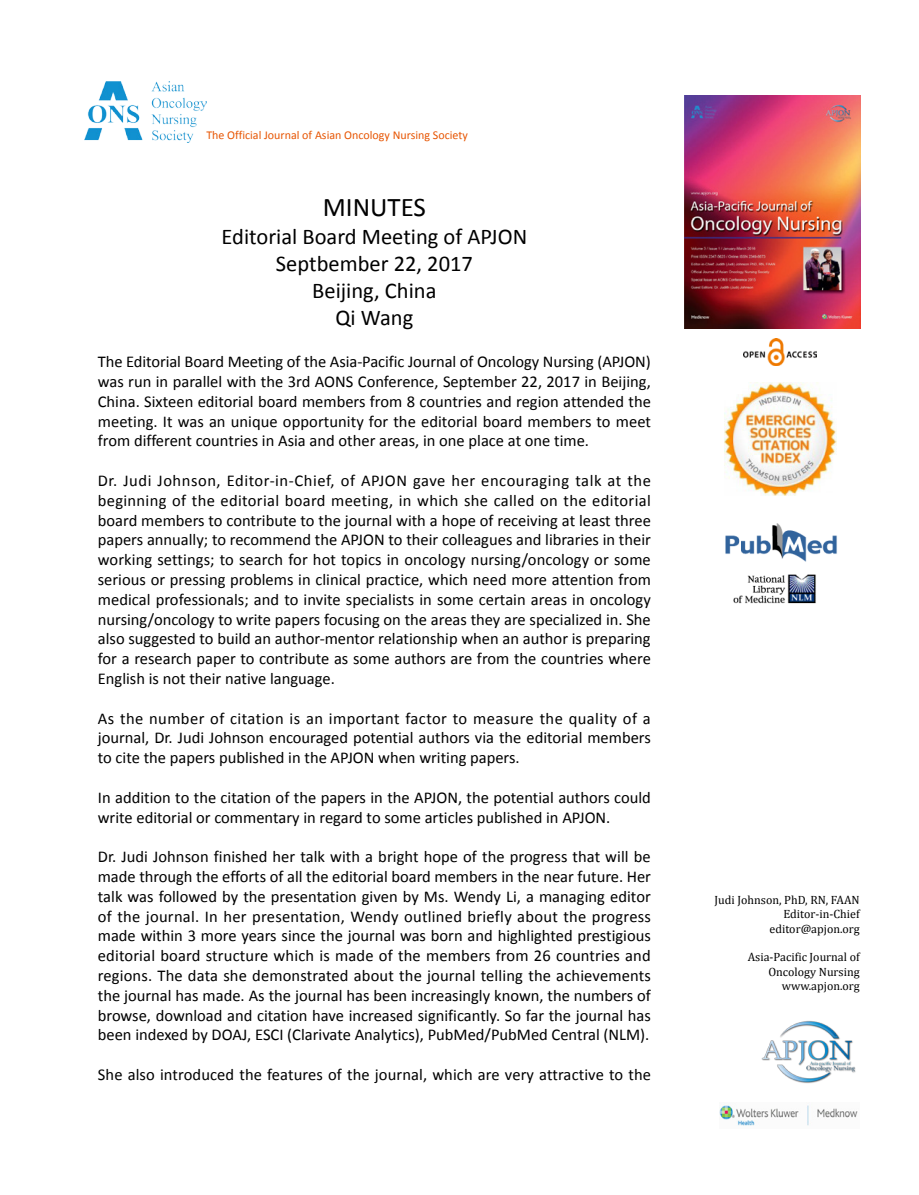
<style>
.page{position:relative;width:919px;height:1195px;background:#fff}
.page>*{position:absolute;margin:0;border:0;box-sizing:border-box;transform-origin:0 0}
.t1{font:27px "Calibri";color:#000}
.t2{font:22.5px/27px "Calibri";color:#000;text-align:center}
.t3{font:16.5px/19.8px "Calibri";color:#000;text-align:justify}
.t4{font:12px/14.4px "Cambria";color:#000;text-align:right}
.t5{font:12px "Calibri";color:#e75503}
</style>
<div class="page">
<img style="left:684px;top:96px;width:176px;height:232px">
<img style="left:720px;top:1105px;width:138px;height:21px">
<img style="left:743px;top:339px;width:73px;height:26px">
<img style="left:724px;top:383px;width:112px;height:112px">
<img style="left:85px;top:81px;width:121px;height:62px">
<img style="left:761px;top:1021px;width:95px;height:63px">
<img style="left:725px;top:524px;width:112px;height:80px">
<p class="t5" style="left:206px;top:128px;width:263px">The Official Journal of Asian Oncology Nursing Society</p>
<h1 class="t1" style="left:323px;top:190px;width:105px">MINUTES</h1>
<h2 class="t2" style="left:221px;top:222px;width:307px">Editorial Board Meeting of APJON<br>Septbember 22, 2017<br>Beijing, China<br>Qi Wang</h2>
<p class="t3" style="left:98px;top:351px;width:554px">The Editorial Board Meeting of the Asia-Pacific Journal of Oncology Nursing (APJON) was run in parallel with the 3rd AONS Conference, September 22, 2017 in Beijing, China. Sixteen editorial board members from 8 countries and region attended the meeting. It was an unique opportunity for the editorial board members to meet from different countries in Asia and other areas, in one place at one time.</p>
<p class="t3" style="left:98px;top:470px;width:554px">Dr. Judi Johnson, Editor-in-Chief, of APJON gave her encouraging talk at the beginning of the editorial board meeting, in which she called on the editorial board members to contribute to the journal with a hope of receiving at least three papers annually; to recommend the APJON to their colleagues and libraries in their working settings; to search for hot topics in oncology nursing/oncology or some serious or pressing problems in clinical practice, which need more attention from medical professionals; and to invite specialists in some certain areas in oncology nursing/oncology to write papers focusing on the areas they are specialized in. She also suggested to build an author-mentor relationship when an author is preparing for a research paper to contribute as some authors are from the countries where English is not their native language.</p>
<p class="t3" style="left:98px;top:707px;width:554px">As the number of citation is an important factor to measure the quality of a journal, Dr. Judi Johnson encouraged potential authors via the editorial members to cite the papers published in the APJON when writing papers.</p>
<p class="t3" style="left:98px;top:787px;width:554px">In addition to the citation of the papers in the APJON, the potential authors could write editorial or commentary in regard to some articles published in APJON.</p>
<p class="t3" style="left:98px;top:846px;width:554px">Dr. Judi Johnson finished her talk with a bright hope of the progress that will be made through the efforts of all the editorial board members in the near future. Her talk was followed by the presentation given by Ms. Wendy Li, a managing editor of the journal. In her presentation, Wendy outlined briefly about the progress made within 3 more years since the journal was born and highlighted prestigious editorial board structure which is made of the members from 26 countries and regions. The data she demonstrated about the journal telling the achievements the journal has made. As the journal has been increasingly known, the numbers of browse, download and citation have increased significantly. So far the journal has been indexed by DOAJ, ESCI (Clarivate Analytics), PubMed/PubMed Central (NLM).</p>
<p class="t3" style="left:98px;top:1064px;width:554px">She also introduced the features of the journal, which are very attractive to the</p>
<p class="t4" style="left:714px;top:892px;width:147px">Judi Johnson, PhD, RN, FAAN<br>Editor-in-Chief editor@apjon.org</p>
<p class="t4" style="left:747px;top:950px;width:113px">Asia-Pacific Journal of<br>Oncology Nursing www.apjon.org</p>
</div>
